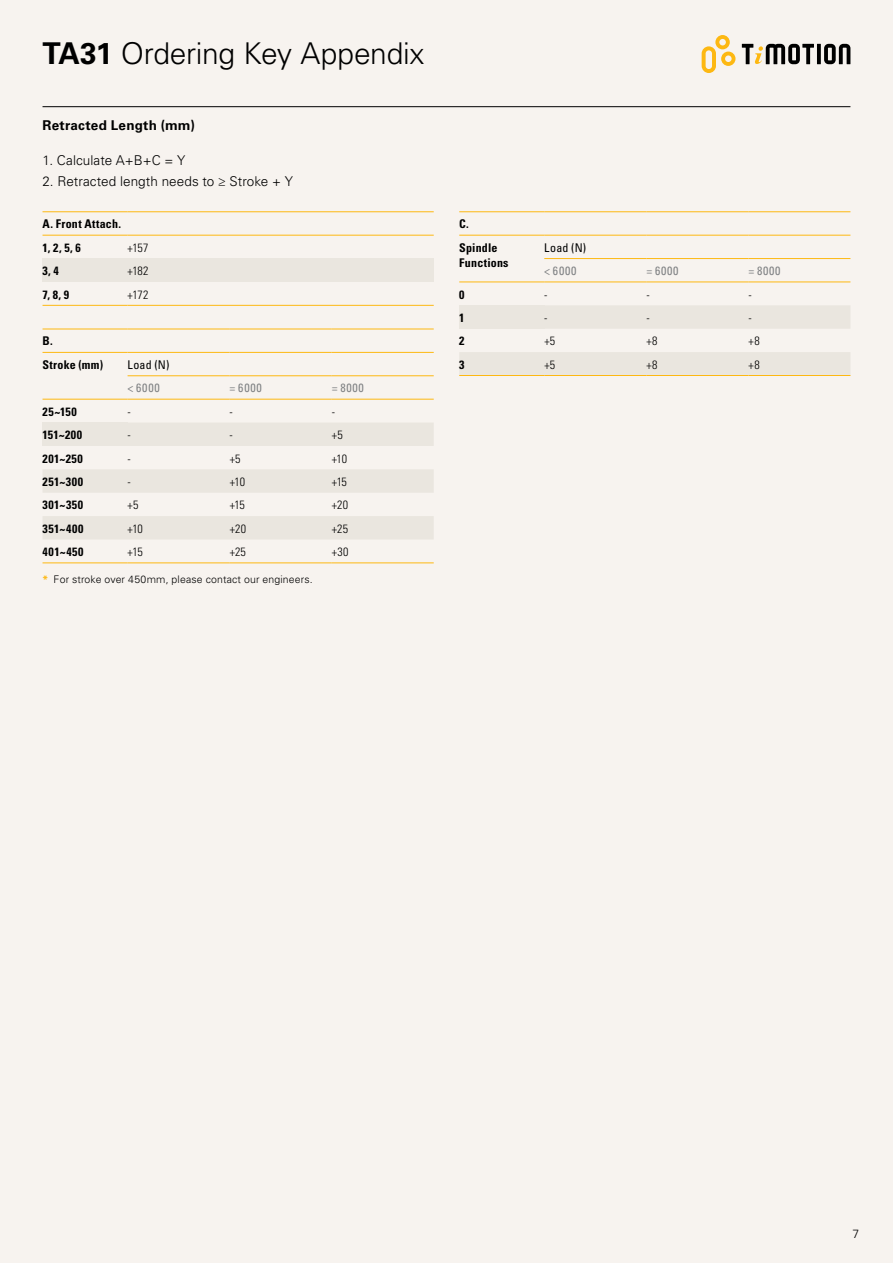
<style>
.page{position:relative;width:893px;height:1263px;background:#f7f3ef}
.page>*{position:absolute;margin:0;border:0;box-sizing:border-box;transform-origin:0 0}
.t1{font:300 30px "Univers LT Std";letter-spacing:-.01em;color:#000}
.t2{font:300 13.5px "Univers LT Std";letter-spacing:.005em;color:#000}
.t3{font:700 13.5px "Univers LT Std";letter-spacing:.015em;color:#000}
.t4{font:700 condensed 12px/23.4px "Univers LT Std";letter-spacing:.03em;color:#000}
.t5{font:300 condensed 12px "Univers LT Std";letter-spacing:-.02em;color:#000}
.t6{font:condensed 12px "Univers LT Std";letter-spacing:.06em;color:#808284}
.t7{font:condensed 12px "Univers LT Std";letter-spacing:.015em;color:#000}
.t8{font:700 condensed 12px/23.4px "Univers LT Std";letter-spacing:.01em;color:#000}
.t9{font:300 12px "Univers LT Std";color:#000}
.t10{font:300 10.5px "Univers LT Std";letter-spacing:.015em;color:#000}
.s1{font-weight:700}
.s2{font-weight:700;color:#fdb812}
</style>
<div class="page">
<svg style="left:702px;top:35px;width:33px;height:38px"></svg>
<svg style="left:817px;top:44px;width:4px;height:20px"></svg>
<svg style="left:824px;top:44px;width:26px;height:20px"></svg>
<svg style="left:742px;top:44px;width:72px;height:20px"></svg>
<hr style="left:43px;top:106px;width:807px;height:1px;background:#000">
<svg style="left:43px;top:423px;width:391px;height:116px;fill:#eae6df"></svg>
<hr style="left:43px;top:329px;width:85px;height:1px;background:#fdb812">
<hr style="left:128px;top:329px;width:102px;height:1px;background:#fdb812">
<hr style="left:230px;top:329px;width:102px;height:1px;background:#fdb812">
<hr style="left:332px;top:329px;width:102px;height:1px;background:#fdb812">
<hr style="left:43px;top:352px;width:85px;height:1px;background:#fdb812">
<hr style="left:128px;top:352px;width:102px;height:1px;background:#fdb812">
<hr style="left:230px;top:352px;width:102px;height:1px;background:#fdb812">
<hr style="left:332px;top:352px;width:102px;height:1px;background:#fdb812">
<hr style="left:128px;top:375px;width:102px;height:1px;background:#fdb812">
<hr style="left:230px;top:375px;width:102px;height:1px;background:#fdb812">
<hr style="left:332px;top:375px;width:102px;height:1px;background:#fdb812">
<hr style="left:43px;top:399px;width:85px;height:1px;background:#fdb812">
<hr style="left:128px;top:399px;width:102px;height:1px;background:#fdb812">
<hr style="left:230px;top:399px;width:102px;height:1px;background:#fdb812">
<hr style="left:332px;top:399px;width:102px;height:1px;background:#fdb812">
<hr style="left:43px;top:563px;width:85px;height:1px;background:#fdb812">
<hr style="left:128px;top:563px;width:102px;height:1px;background:#fdb812">
<hr style="left:230px;top:563px;width:102px;height:1px;background:#fdb812">
<hr style="left:332px;top:563px;width:102px;height:1px;background:#fdb812">
<svg style="left:459px;top:305px;width:391px;height:70px"></svg>
<hr style="left:459px;top:211px;width:85px;height:1px;background:#fdb812">
<hr style="left:544px;top:211px;width:102px;height:1px;background:#fdb812">
<hr style="left:646px;top:211px;width:102px;height:1px;background:#fdb812">
<hr style="left:748px;top:211px;width:102px;height:1px;background:#fdb812">
<hr style="left:459px;top:235px;width:85px;height:1px;background:#fdb812">
<hr style="left:544px;top:235px;width:102px;height:1px;background:#fdb812">
<hr style="left:646px;top:235px;width:102px;height:1px;background:#fdb812">
<hr style="left:748px;top:235px;width:102px;height:1px;background:#fdb812">
<hr style="left:544px;top:258px;width:102px;height:1px;background:#fdb812">
<hr style="left:646px;top:258px;width:102px;height:1px;background:#fdb812">
<hr style="left:748px;top:258px;width:102px;height:1px;background:#fdb812">
<hr style="left:459px;top:282px;width:85px;height:1px;background:#fdb812">
<hr style="left:544px;top:282px;width:102px;height:1px;background:#fdb812">
<hr style="left:646px;top:282px;width:102px;height:1px;background:#fdb812">
<hr style="left:748px;top:282px;width:102px;height:1px;background:#fdb812">
<hr style="left:459px;top:375px;width:85px;height:1px;background:#fdb812">
<hr style="left:544px;top:375px;width:102px;height:1px;background:#fdb812">
<hr style="left:646px;top:375px;width:102px;height:1px;background:#fdb812">
<hr style="left:748px;top:375px;width:102px;height:1px;background:#fdb812">
<div style="left:43px;top:259px;width:85px;height:23px;background:#eae6df"></div>
<div style="left:128px;top:259px;width:306px;height:23px;background:#eae6df"></div>
<hr style="left:43px;top:211px;width:85px;height:1px;background:#fdb812">
<hr style="left:128px;top:211px;width:306px;height:1px;background:#fdb812">
<hr style="left:43px;top:235px;width:85px;height:1px;background:#fdb812">
<hr style="left:128px;top:235px;width:306px;height:1px;background:#fdb812">
<hr style="left:43px;top:305px;width:85px;height:1px;background:#fdb812">
<hr style="left:128px;top:305px;width:306px;height:1px;background:#fdb812">
<h1 class="t1" style="left:43px;top:36px;width:383px"><span class="s1">TA31</span> Ordering Key Appendix</h1>
<p class="t3" style="left:43px;top:117px;width:154px">Retracted Length (mm)</p>
<p class="t2" style="left:43px;top:152px;width:144px">1. Calculate A+B+C = Y</p>
<p class="t2" style="left:43px;top:173px;width:252px">2. Retracted length needs to ≥ Stroke + Y</p>
<p class="t4" style="left:43px;top:212px;width:80px;line-height:23.9px">A. Front Attach.<br>1, 2, 5, 6</p>
<p class="t5" style="left:128px;top:240px;width:22px">+157</p>
<p class="t4" style="left:43px;top:259px;width:18px">3, 4</p>
<p class="t5" style="left:128px;top:264px;width:23px">+182</p>
<p class="t4" style="left:43px;top:282px;width:28px">7, 8, 9</p>
<p class="t5" style="left:128px;top:287px;width:22px">+172</p>
<p class="t4" style="left:43px;top:329px;width:62px">B.<br>Stroke (mm)</p>
<p class="t7" style="left:128px;top:357px;width:43px">Load (N)</p>
<p class="t6" style="left:128px;top:380px;width:34px">&lt; 6000</p>
<p class="t6" style="left:230px;top:380px;width:34px">= 6000</p>
<p class="t6" style="left:332px;top:380px;width:34px">= 8000</p>
<p class="t4" style="left:43px;top:400px;width:36px">25~150</p>
<p class="t5" style="left:128px;top:404px;width:5px">-</p>
<p class="t5" style="left:230px;top:404px;width:5px">-</p>
<p class="t5" style="left:332px;top:404px;width:5px">-</p>
<p class="t4" style="left:43px;top:423px;width:41px">151~200</p>
<p class="t5" style="left:128px;top:428px;width:5px">-</p>
<p class="t5" style="left:230px;top:428px;width:5px">-</p>
<p class="t5" style="left:332px;top:428px;width:12px">+5</p>
<p class="t4" style="left:43px;top:447px;width:42px">201~250</p>
<p class="t5" style="left:128px;top:451px;width:5px">-</p>
<p class="t5" style="left:230px;top:451px;width:12px">+5</p>
<p class="t5" style="left:332px;top:451px;width:17px">+10</p>
<p class="t4" style="left:43px;top:470px;width:42px">251~300</p>
<p class="t5" style="left:128px;top:475px;width:5px">-</p>
<p class="t5" style="left:230px;top:475px;width:17px">+10</p>
<p class="t5" style="left:332px;top:475px;width:17px">+15</p>
<p class="t4" style="left:43px;top:493px;width:42px">301~350</p>
<p class="t5" style="left:128px;top:498px;width:12px">+5</p>
<p class="t5" style="left:230px;top:498px;width:17px">+15</p>
<p class="t5" style="left:332px;top:498px;width:18px">+20</p>
<p class="t4" style="left:43px;top:517px;width:42px">351~400</p>
<p class="t5" style="left:128px;top:521px;width:17px">+10</p>
<p class="t5" style="left:230px;top:521px;width:18px">+20</p>
<p class="t5" style="left:332px;top:521px;width:18px">+25</p>
<p class="t4" style="left:43px;top:540px;width:43px">401~450</p>
<p class="t5" style="left:128px;top:545px;width:17px">+15</p>
<p class="t5" style="left:230px;top:545px;width:18px">+25</p>
<p class="t5" style="left:332px;top:545px;width:18px">+30</p>
<p class="t10" style="left:43px;top:573px;width:272px"><span class="s2">*</span> For stroke over 450mm, please contact our engineers.</p>
<p class="t8" style="left:459px;top:212px;width:40px">C.<br>Spindle</p>
<p class="t4" style="left:459px;top:250px;width:51px">Functions</p>
<p class="t7" style="left:544px;top:240px;width:43px">Load (N)</p>
<p class="t6" style="left:544px;top:263px;width:34px">&lt; 6000</p>
<p class="t6" style="left:646px;top:263px;width:34px">= 6000</p>
<p class="t6" style="left:748px;top:263px;width:34px">= 8000</p>
<p class="t4" style="left:459px;top:283px;width:7px">0</p>
<p class="t5" style="left:544px;top:287px;width:5px">-</p>
<p class="t5" style="left:646px;top:287px;width:5px">-</p>
<p class="t5" style="left:748px;top:287px;width:5px">-</p>
<p class="t4" style="left:459px;top:306px;width:7px">1</p>
<p class="t5" style="left:544px;top:311px;width:5px">-</p>
<p class="t5" style="left:646px;top:311px;width:5px">-</p>
<p class="t5" style="left:748px;top:311px;width:5px">-</p>
<p class="t4" style="left:459px;top:329px;width:7px">2</p>
<p class="t5" style="left:544px;top:334px;width:12px">+5</p>
<p class="t5" style="left:646px;top:334px;width:13px">+8</p>
<p class="t5" style="left:748px;top:334px;width:13px">+8</p>
<p class="t4" style="left:459px;top:353px;width:7px">3</p>
<p class="t5" style="left:544px;top:357px;width:12px">+5</p>
<p class="t5" style="left:646px;top:357px;width:13px">+8</p>
<p class="t5" style="left:748px;top:357px;width:13px">+8</p>
<p class="t9" style="left:852px;top:1226px;width:8px">7</p>
</div>
